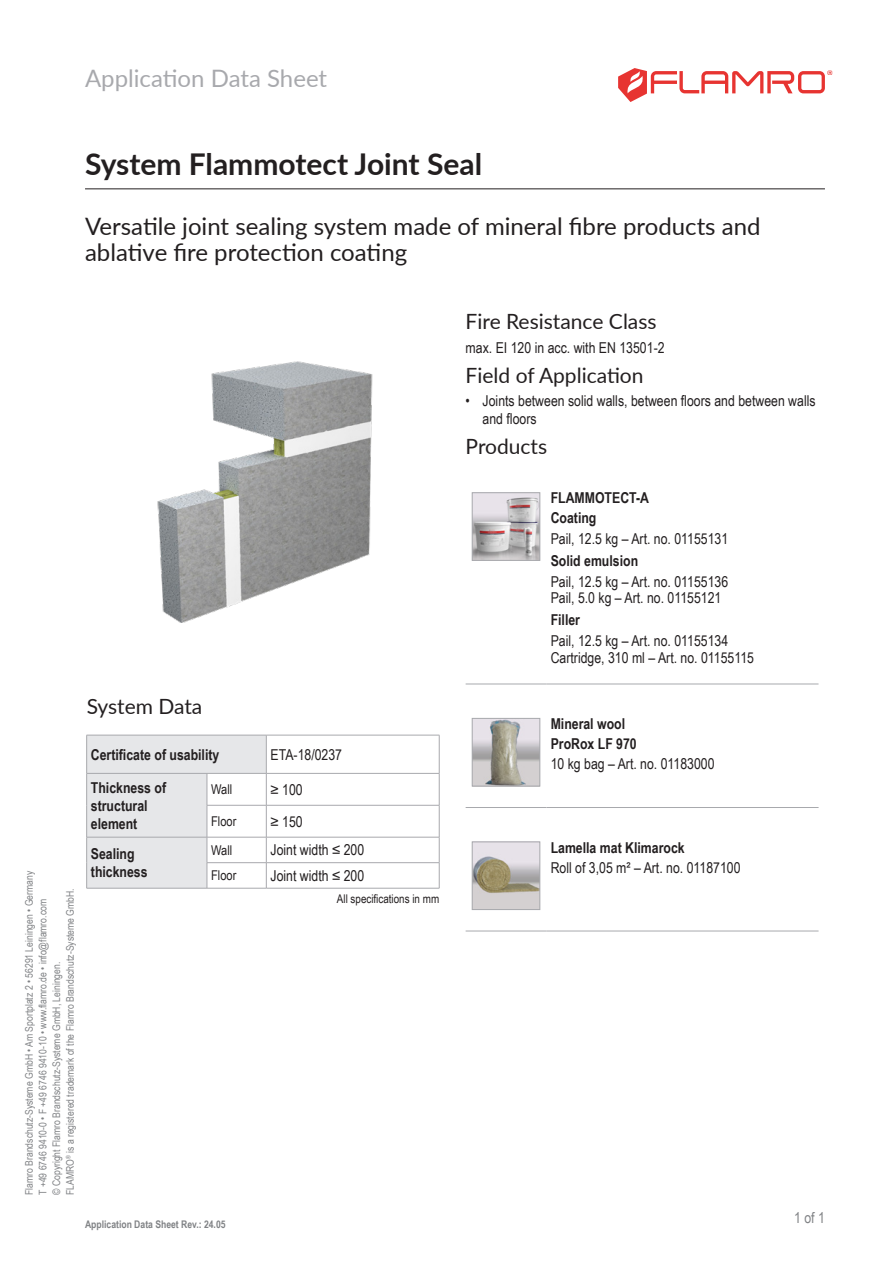
<style>
.page{position:relative;width:893px;height:1263px;background:#fff}
.page>*{position:absolute;margin:0;border:0;box-sizing:border-box;transform-origin:0 0}
.p___HL_System{font:700 30px "Lato";color:#231f20}
.p___Kurzbeschreibung{font:24px/25.5px "Lato";color:#231f20}
.t1{font:24px "Lato";color:#a8a9ad}
.p___HL_Einsatzbereiche{font:21px "Lato";color:#231f20}
.p___HL_Systemdaten{font:21px "Lato";letter-spacing:-.005em;color:#231f20}
.p___HL_Produkte{font:21px "Lato";color:#231f20}
.p___Produkt_text{font:15px/16.5px "Arial Narrow";color:#231f20}
.p___Tabelle_Kopf{font:700 15px/18px "Arial Narrow";color:#231f20}
.p___Produkt_heading{font:700 15px/19.5px "Arial Narrow";color:#231f20}
.p___Tabelle_text_links{font:15px "Arial Narrow";color:#231f20}
.p___svt_Fließtext{font:15px "Arial Narrow";color:#231f20}
.p___Produkt_Kopf{font:700 15px "Arial Narrow";color:#231f20}
.p___Footer_Seitenzahl{font:15px "Arial Narrow";color:#808285}
.p___Tabelle_Text_links_9P{font:13.5px "Arial Narrow";color:#231f20}
.p___Tabellenunterschrift{font:12px "Arial Narrow";color:#231f20}
.t2{font:10.5px/13.6px "Arial Narrow";color:#808285}
.t3{font:700 10.5px "Arial Narrow";color:#808285}
</style>
<div class="page">
<svg style="left:618px;top:68px;width:214px;height:34px"></svg>
<hr style="left:85px;top:188px;width:740px;height:1px;background:#231f20">
<img style="left:157px;top:362px;width:216px;height:261px">
<hr style="left:86px;top:888px;width:121px;height:1px;background:#a8a9ad">
<svg style="left:86px;top:736px;width:354px;height:152px"></svg>
<hr style="left:207px;top:888px;width:59px;height:1px;background:#a8a9ad">
<hr style="left:266px;top:888px;width:173px;height:1px;background:#a8a9ad">
<hr style="left:86px;top:735px;width:121px;height:1px;background:#a8a9ad">
<hr style="left:86px;top:735px;width:1px;height:38px;background:#a8a9ad">
<hr style="left:207px;top:735px;width:59px;height:1px;background:#a8a9ad">
<hr style="left:86px;top:773px;width:121px;height:1px;background:#a8a9ad">
<hr style="left:266px;top:735px;width:173px;height:1px;background:#a8a9ad">
<hr style="left:266px;top:735px;width:1px;height:38px;background:#a8a9ad">
<hr style="left:439px;top:735px;width:1px;height:38px;background:#a8a9ad">
<hr style="left:266px;top:773px;width:173px;height:1px;background:#a8a9ad">
<hr style="left:207px;top:773px;width:59px;height:1px;background:#a8a9ad">
<hr style="left:546px;top:807px;width:273px;height:1px;background:#a8a9ad">
<hr style="left:466px;top:807px;width:80px;height:1px;background:#a8a9ad">
<img style="left:474px;top:720px;width:64px;height:64px">
<div style="left:472px;top:718px;width:68px;height:68px;border:1px solid #a8a9ad"></div>
<hr style="left:466px;top:931px;width:80px;height:1px;background:#a8a9ad">
<hr style="left:546px;top:931px;width:273px;height:1px;background:#a8a9ad">
<img style="left:474px;top:844px;width:64px;height:64px">
<div style="left:472px;top:842px;width:68px;height:68px;border:1px solid #a8a9ad"></div>
<hr style="left:546px;top:684px;width:272px;height:1px;background:#a8a9ad">
<hr style="left:466px;top:684px;width:80px;height:1px;background:#a8a9ad">
<img style="left:474px;top:494px;width:64px;height:65px">
<div style="left:472px;top:492px;width:68px;height:69px;border:1px solid #a8a9ad"></div>
<h2 class="t1" style="left:85px;top:61px;width:244px">Application Data Sheet</h2>
<p class="p___HL_System" style="left:85px;top:142px;width:399px">System Flammotect Joint Seal</p>
<p class="p___Kurzbeschreibung" style="left:85px;top:213px;width:677px">Versatile joint sealing system made of mineral fibre products and ablative fire protection coating</p>
<p class="t2" style="left:22px;top:1195px;width:325px;rotate:-90deg">Flamro Brandschutz-Systeme GmbH • Am Sportplatz 2 • 56291 Leiningen • Germany T +49 6746 9410-0 • F +49 6746 9410-10 • www.flamro.de • info@flamro.com<br>© Copyright Flamro Brandschutz-Systeme GmbH, Leiningen.<br>FLAMRO<sup>®</sup> is a registered trademark of the Flamro Brandschutz-Systeme GmbH.</p>
<p class="p___HL_Systemdaten" style="left:87px;top:691px;width:117px">System Data</p>
<p class="p___Tabelle_Kopf" style="left:91px;top:745px;width:130px">Certificate of usability</p>
<p class="p___Tabelle_text_links" style="left:271px;top:743px;width:73px">ETA-18/0237</p>
<p class="p___Tabelle_Kopf" style="left:91px;top:778px;width:77px">Thickness of structural element</p>
<p class="p___Tabelle_Text_links_9P" style="left:211px;top:779px;width:23px">Wall</p>
<p class="p___Tabelle_text_links" style="left:271px;top:778px;width:34px">≥ 100</p>
<p class="p___Tabelle_Text_links_9P" style="left:211px;top:811px;width:27px">Floor</p>
<p class="p___Tabelle_text_links" style="left:271px;top:810px;width:34px">≥ 150</p>
<p class="p___Tabelle_Kopf" style="left:91px;top:844px;width:58px">Sealing thickness</p>
<p class="p___Tabelle_Text_links_9P" style="left:211px;top:840px;width:23px">Wall</p>
<p class="p___Tabelle_text_links" style="left:271px;top:839px;width:95px">Joint width ≤ 200</p>
<p class="p___Tabelle_Text_links_9P" style="left:211px;top:866px;width:27px">Floor</p>
<p class="p___Tabelle_text_links" style="left:271px;top:865px;width:95px">Joint width ≤ 200</p>
<p class="p___Tabellenunterschrift" style="left:337px;top:890px;width:104px">All specifications in mm</p>
<p class="t3" style="left:85px;top:1216px;width:142px">Application Data Sheet Rev.: 24.05</p>
<p class="p___HL_Einsatzbereiche" style="left:466px;top:307px;width:192px">Fire Resistance Class</p>
<p class="p___svt_Fließtext" style="left:466px;top:337px;width:200px">max. EI 120 in acc. with EN 13501-2</p>
<p class="p___HL_Einsatzbereiche" style="left:466px;top:360px;width:179px">Field of Application</p>
<p class="p___Produkt_text" style="left:483px;top:392px;width:334px;line-height:18px;text-indent:-17px">• Joints between solid walls, between floors and between walls and floors</p>
<p class="p___HL_Produkte" style="left:466px;top:431px;width:83px">Products</p>
<p class="p___Produkt_heading" style="left:551px;top:488px;width:100px">FLAMMOTECT-A</p>
<p class="p___Produkt_heading" style="left:551px;top:507px;width:47px">Coating</p>
<p class="p___Produkt_text" style="left:551px;top:530px;width:179px">Pail, 12.5 kg – Art. no. 01155131</p>
<p class="p___Produkt_Kopf" style="left:551px;top:549px;width:89px">Solid emulsion</p>
<p class="p___Produkt_text" style="left:551px;top:573px;width:179px">Pail, 12.5 kg – Art. no. 01155136<br>Pail, 5.0 kg – Art. no. 01155121</p>
<p class="p___Produkt_Kopf" style="left:551px;top:609px;width:31px">Filler</p>
<p class="p___Produkt_text" style="left:551px;top:632px;width:205px">Pail, 12.5 kg – Art. no. 01155134<br>Cartridge, 310 ml – Art. no. 01155115</p>
<p class="p___Produkt_heading" style="left:551px;top:713px;width:88px">Mineral wool<br>ProRox LF 970</p>
<p class="p___Produkt_text" style="left:551px;top:755px;width:165px">10 kg bag – Art. no. 01183000</p>
<p class="p___Produkt_heading" style="left:551px;top:837px;width:135px">Lamella mat Klimarock</p>
<p class="p___Produkt_text" style="left:551px;top:859px;width:191px">Roll of 3,05 m² – Art. no. 01187100</p>
<p class="p___Footer_Seitenzahl" style="left:794px;top:1206px;width:32px">1 of 1</p>
</div>
